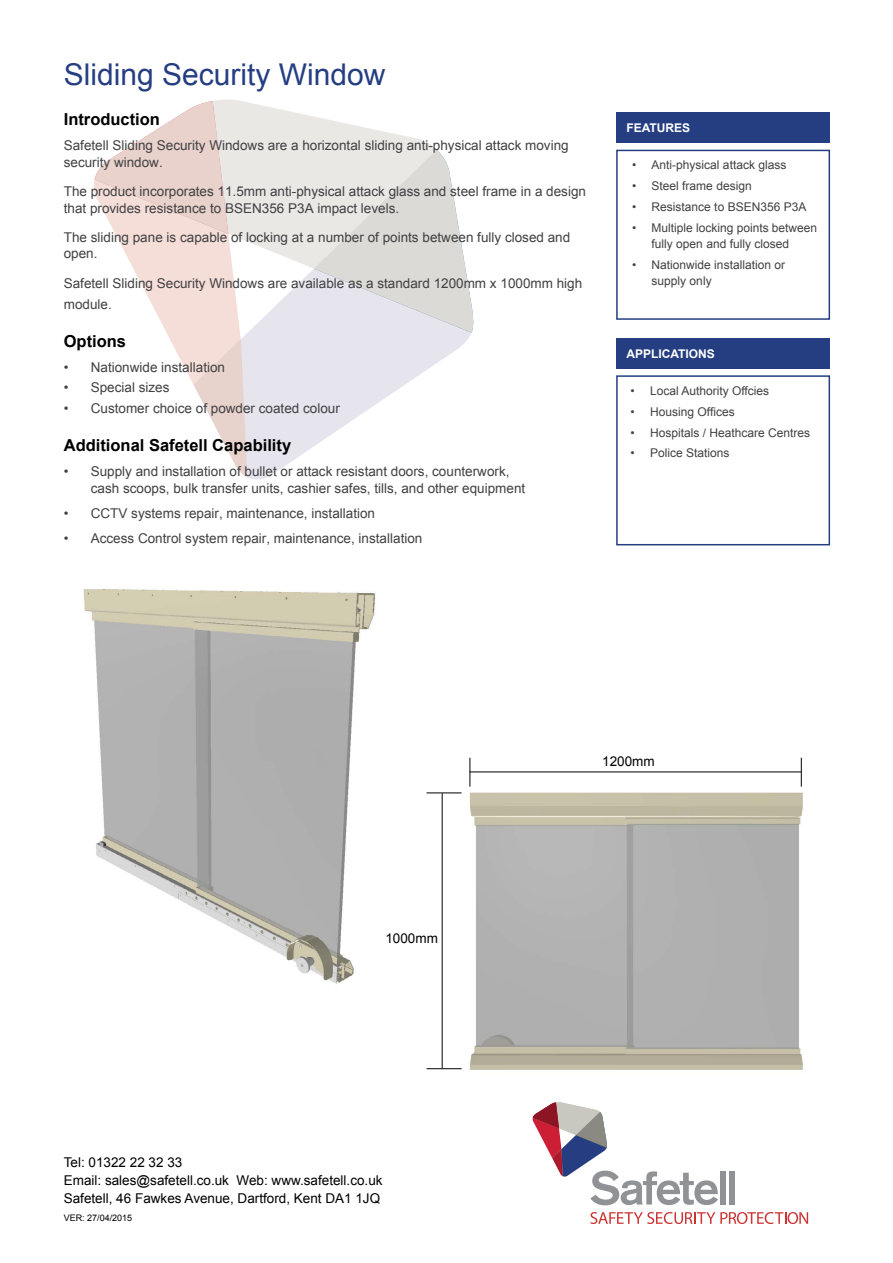
<style>
.page{position:relative;width:893px;height:1263px;background:#fff}
.page>*{position:absolute;margin:0;border:0;box-sizing:border-box;transform-origin:0 0}
.t1{font:30px "Arial";color:#253e82}
.t2{font:700 16.5px "Arial";color:#000}
.t3{font:13.5px/16.5px "Arial";color:#414042}
.t4{font:13.5px/18px "Arial";color:#000}
.t5{font:12px/16.5px "Arial";color:#414042}
.t6{font:700 12px "Arial";color:#fff}
.t7{font:9px "Arial";color:#000}
</style>
<div class="page">
<div style="left:720px;top:1171px;width:6px;height:33px;background:#909296"></div>
<div style="left:729px;top:1171px;width:6px;height:33px;background:#909296"></div>
<svg style="left:533px;top:1102px;width:185px;height:103px"></svg>
<svg style="left:590px;top:1212px;width:218px;height:12px"></svg>
<svg style="left:214px;top:99px;width:260px;height:227px;fill:#e9e8e5"></svg>
<svg style="left:314px;top:150px;width:159px;height:183px;background:#e4e3e0"></svg>
<svg style="left:247px;top:269px;width:224px;height:211px;fill:#e6e5ee"></svg>
<svg style="left:94px;top:101px;width:153px;height:376px"></svg>
<img style="left:455px;top:775px;width:348px;height:295px">
<img style="left:83px;top:589px;width:293px;height:395px">
<hr style="left:426px;top:793px;width:36px;height:1px;background:#000">
<hr style="left:470px;top:772px;width:331px;height:1px;background:#000">
<hr style="left:426px;top:1068px;width:36px;height:1px;background:#000">
<hr style="left:442px;top:793px;width:1px;height:275px;background:#000">
<svg style="left:801px;top:758px;width:1px;height:29px"></svg>
<svg style="left:470px;top:758px;width:1px;height:29px"></svg>
<div style="left:616px;top:113px;width:214px;height:30px;background:#253e82"></div>
<div style="left:616px;top:339px;width:214px;height:30px;background:#253e82"></div>
<div style="left:616px;top:150px;width:214px;height:170px;border:2px solid #253e82"></div>
<div style="left:616px;top:375px;width:214px;height:170px;border:2px solid #253e82"></div>
<h1 class="t1" style="left:64px;top:55px;width:323px">Sliding Security Window</h1>
<p class="t2" style="left:64px;top:109px;width:98px">Introduction</p>
<p class="t3" style="left:64px;top:138px;width:506px">Safetell Sliding Security Windows are a horizontal sliding anti-physical attack moving security window.</p>
<p class="t3" style="left:64px;top:183px;width:524px">The product incorporates 11.5mm anti-physical attack glass and steel frame in a design that provides resistance to BSEN356 P3A impact levels.</p>
<p class="t3" style="left:64px;top:229px;width:508px">The sliding pane is capable of locking at a number of points between fully closed and open.</p>
<p class="t3" style="left:64px;top:273px;width:520px;line-height:21px">Safetell Sliding Security Windows are available as a standard 1200mm x 1000mm high module.</p>
<p class="t2" style="left:64px;top:330px;width:64px">Options</p>
<p class="t3" style="left:64px;top:359px;width:163px">• Nationwide installation</p>
<p class="t3" style="left:64px;top:380px;width:107px">• Special sizes</p>
<p class="t3" style="left:64px;top:400px;width:278px">• Customer choice of powder coated colour</p>
<p class="t2" style="left:64px;top:434px;width:229px">Additional Safetell Capability</p>
<p class="t3" style="left:91px;top:463px;width:436px;text-indent:-27px">• Supply and installation of bullet or attack resistant doors, counterwork, cash scoops, bulk transfer units, cashier safes, tills, and other equipment</p>
<p class="t3" style="left:64px;top:505px;width:313px">• CCTV systems repair, maintenance, installation</p>
<p class="t3" style="left:64px;top:530px;width:360px">• Access Control system repair, maintenance, installation</p>
<p class="t6" style="left:626px;top:119px;width:65px">FEATURES</p>
<p class="t5" style="left:632px;top:157px;width:156px">• Anti-physical attack glass</p>
<p class="t5" style="left:632px;top:178px;width:121px">• Steel frame design</p>
<p class="t5" style="left:632px;top:199px;width:176px">• Resistance to BSEN356 P3A</p>
<p class="t5" style="left:652px;top:219px;width:167px;text-indent:-20px">• Multiple locking points between fully open and fully closed</p>
<p class="t5" style="left:652px;top:257px;width:135px;text-indent:-20px">• Nationwide installation or supply only</p>
<p class="t6" style="left:626px;top:345px;width:90px">APPLICATIONS</p>
<p class="t5" style="left:630px;top:383px;width:140px">• Local Authority Offcies</p>
<p class="t5" style="left:630px;top:404px;width:106px">• Housing Offices</p>
<p class="t5" style="left:630px;top:424px;width:181px">• Hospitals / Heathcare Centres</p>
<p class="t5" style="left:630px;top:445px;width:100px">• Police Stations</p>
<p class="t4" style="left:385px;top:929px;width:54px">1000mm</p>
<p class="t4" style="left:602px;top:752px;width:54px">1200mm</p>
<p class="t4" style="left:64px;top:1153px;width:320px">Tel: 01322 22 32 33<br>Email: sales@safetell.co.uk Web: www.safetell.co.uk<br>Safetell, 46 Fawkes Avenue, Dartford, Kent DA1 1JQ</p>
<p class="t7" style="left:64px;top:1212px;width:70px">VER: 27/04/2015</p>
</div>
